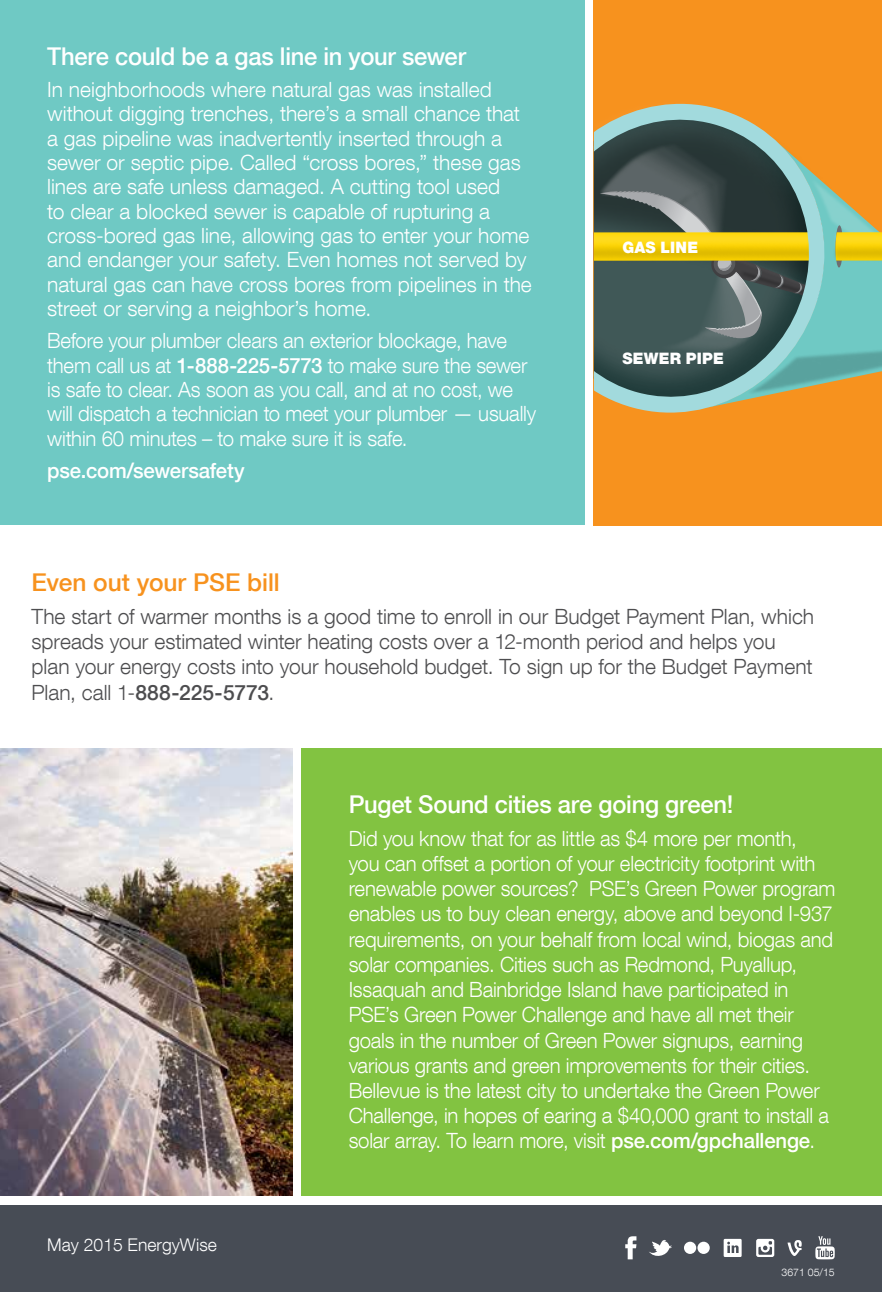
<style>
.page{position:relative;width:882px;height:1292px;background:#fff}
.page>*{position:absolute;margin:0;border:0;box-sizing:border-box;transform-origin:0 0}
.t1{font:500 24.5px "Helvetica Neue LT Com";letter-spacing:-.01em;color:#fff}
.t2{font:500 24.5px "Helvetica Neue LT Com";letter-spacing:-.005em;color:#f7921e}
.t3{font:300 21px/24.3px "Helvetica Neue LT Com";letter-spacing:-.01em;color:#fff}
.t4{font:300 21px/25.2px "Helvetica Neue LT Com";color:#4d4d4f}
.t5{font:500 21px "Helvetica Neue LT Com";letter-spacing:-.01em;color:#fff}
.t6{font:300 17.5px "Helvetica Neue LT Com";color:#fff}
.t7{font:900 15.75px "Helvetica Neue LT Com";letter-spacing:.015em;color:#fff}
.t8{font:300 10.5px "Helvetica Neue LT Com";color:#fff}
.s1{font-weight:500}
</style>
<div class="page">
<div style="left:0;top:1205px;width:882px;height:87px;background:#474c55"></div>
<div style="left:301px;top:748px;width:581px;height:447px;background:#82c341"></div>
<svg style="left:625px;top:1236px;width:11px;height:23px"></svg>
<svg style="left:815px;top:1236px;width:20px;height:23px"></svg>
<div style="left:697px;top:1241px;width:13px;height:12px;background:#fff;border-radius:50%"></div>
<div style="left:684px;top:1241px;width:12px;height:12px;background:#fff;border-radius:50%"></div>
<svg style="left:649px;top:1240px;width:23px;height:16px"></svg>
<svg style="left:788px;top:1240px;width:14px;height:16px"></svg>
<svg style="left:756px;top:1238px;width:18px;height:19px"></svg>
<svg style="left:724px;top:1238px;width:18px;height:19px"></svg>
<div style="left:0;top:0;width:584px;height:525px;background:#6fc9c4"></div>
<div style="left:594px;top:0;width:288px;height:525px;background:#f7921e"></div>
<img style="left:847px;top:339px;width:35px;height:40px">
<svg style="left:847px;top:203px;width:35px;height:136px;background:#9cc48a"></svg>
<svg style="left:832px;top:190px;width:15px;height:192px;background:#84c1a2"></svg>
<svg style="left:594px;top:103px;width:238px;height:310px;background:#737d5f"></svg>
<img style="left:0;top:748px;width:292px;height:447px">
<p class="t1" style="left:47px;top:41px;width:420px">There could be a gas line in your sewer</p>
<p class="t3" style="left:47px;top:77px;width:486px">In neighborhoods where natural gas was installed without digging trenches, there’s a small chance that a gas pipeline was inadvertently inserted through a sewer or septic pipe. Called “cross bores,” these gas lines are safe unless damaged. A cutting tool used<br>to clear a blocked sewer is capable of rupturing a cross-bored gas line, allowing gas to enter your home and endanger your safety. Even homes not served by natural gas can have cross bores from pipelines in the street or serving a neighbor’s home.</p>
<p class="t3" style="left:47px;top:328px;width:490px">Before your plumber clears an exterior blockage, have them call us at <span class="s1">1-888-225-5773</span> to make sure the sewer is safe to clear. As soon as you call, and at no cost, we will dispatch a technician to meet your plumber — usually within 60 minutes – to make sure it is safe.</p>
<p class="t5" style="left:47px;top:457px;width:199px">pse.com/sewersafety</p>
<p class="t7" style="left:622px;top:237px;width:77px">GAS LINE</p>
<p class="t7" style="left:622px;top:349px;width:103px">SEWER PIPE</p>
<p class="t2" style="left:32px;top:567px;width:250px">Even out your PSE bill</p>
<p class="t4" style="left:32px;top:603px;width:784px">The start of warmer months is a good time to enroll in our Budget Payment Plan, which spreads your estimated winter heating costs over a 12-month period and helps you plan your energy costs into your household budget. To sign up for the Budget Payment Plan, call 1-<span class="s1">888-225-5773</span>.</p>
<p class="t6" style="left:47px;top:1234px;width:171px">May 2015 EnergyWise</p>
<p class="t6" style="left:71px;top:1235px;width:163px">rch 2014 EnergyWise</p>
<p class="t1" style="left:349px;top:789px;width:386px">Puget Sound cities are going green!</p>
<p class="t3" style="left:349px;top:825px;width:488px;line-height:25.2px">Did you know that for as little as $4 more per month,<br>you can offset a portion of your electricity footprint with renewable power sources? PSE’s Green Power program enables us to buy clean energy, above and beyond I-937 requirements, on your behalf from local wind, biogas and solar companies. Cities such as Redmond, Puyallup, Issaquah and Bainbridge Island have participated in PSE’s Green Power Challenge and have all met their goals in the number of Green Power signups, earning various grants and green improvements for their cities.<br>Bellevue is the latest city to undertake the Green Power Challenge, in hopes of earing a $40,000 grant to install a solar array. To learn more, visit <span class="s1">pse.com/gpchallenge</span>.</p>
<p class="t8" style="left:782px;top:1265px;width:55px">3671 05/15</p>
</div>
